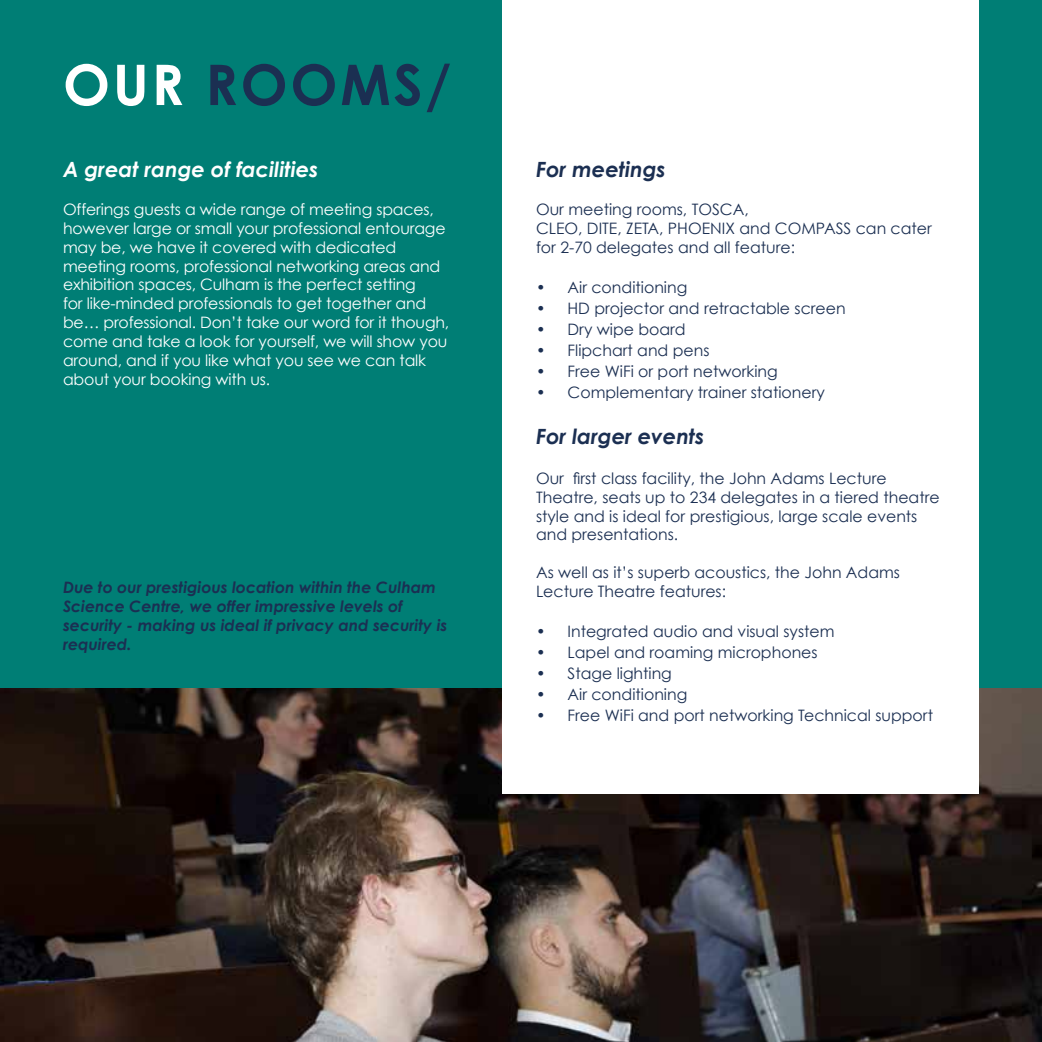
<style>
.page{position:relative;width:1042px;height:1042px;background:#fff}
.page>*{position:absolute;margin:0;border:0;box-sizing:border-box;transform-origin:0 0}
.t1{font:700 56px "Century Gothic";letter-spacing:.05em;color:#1b2f52}
.t2{font:italic 700 21px "Century Gothic";color:#1b2f52}
.t3{font:italic 700 21px "Century Gothic";color:#fff}
.t4{font:15.75px/18.9px "Century Gothic";color:#1b2f52}
.t5{font:15.75px/18.9px "Century Gothic";letter-spacing:-.01em;color:#fff}
.t6{font:italic 700 15.75px/18.9px "Century Gothic";color:#1b2f52}
.s1{color:#fff}
</style>
<div class="page">
<img style="left:0;top:687px;width:1042px;height:355px">
<div style="left:0;top:0;width:1042px;height:687px;background:#007e75"></div>
<div style="left:503px;top:0;width:476px;height:794px;background:#fff"></div>
<h1 class="t1" style="left:63px;top:49px;width:390px"><span class="s1">OUR</span> ROOMS/</h1>
<h2 class="t3" style="left:63px;top:156px;width:257px">A great range of facilities</h2>
<p class="t5" style="left:63px;top:199px;width:388px">Offerings guests a wide range of meeting spaces, however large or small your professional entourage may be, we have it covered with dedicated meeting rooms, professional networking areas and exhibition spaces, Culham is the perfect setting<br>for like-minded professionals to get together and be… professional. Don’t take our word for it though, come and take a look for yourself, we will show you around, and if you like what you see we can talk about your booking with us.</p>
<p class="t6" style="left:63px;top:577px;width:386px">Due to our prestigious location within the Culham Science Centre, we offer impressive levels of security - making us ideal if privacy and security is required.</p>
<h2 class="t2" style="left:536px;top:156px;width:131px">For meetings</h2>
<p class="t4" style="left:536px;top:199px;width:397px">Our meeting rooms, TOSCA,<br>CLEO, DITE, ZETA, PHOENIX and COMPASS can cater for 2-70 delegates and all feature:</p>
<p class="t4" style="left:536px;top:277px;width:153px">• Air conditioning</p>
<p class="t4" style="left:536px;top:298px;width:311px">• HD projector and retractable screen</p>
<p class="t4" style="left:536px;top:319px;width:151px">• Dry wipe board</p>
<p class="t4" style="left:536px;top:340px;width:175px">• Flipchart and pens</p>
<p class="t4" style="left:536px;top:361px;width:243px">• Free WiFi or port networking</p>
<p class="t4" style="left:536px;top:382px;width:290px">• Complementary trainer stationery</p>
<h2 class="t2" style="left:536px;top:423px;width:170px">For larger events</h2>
<p class="t4" style="left:536px;top:468px;width:405px">Our first class facility, the John Adams Lecture Theatre, seats up to 234 delegates in a tiered theatre style and is ideal for prestigious, large scale events and presentations.</p>
<p class="t4" style="left:536px;top:563px;width:365px">As well as it’s superb acoustics, the John Adams<br>Lecture Theatre features:</p>
<p class="t4" style="left:536px;top:622px;width:300px">• Integrated audio and visual system</p>
<p class="t4" style="left:536px;top:642px;width:283px">• Lapel and roaming microphones</p>
<p class="t4" style="left:536px;top:663px;width:137px">• Stage lighting</p>
<p class="t4" style="left:536px;top:684px;width:153px">• Air conditioning</p>
<p class="t4" style="left:536px;top:705px;width:398px">• Free WiFi and port networking Technical support</p>
</div>
